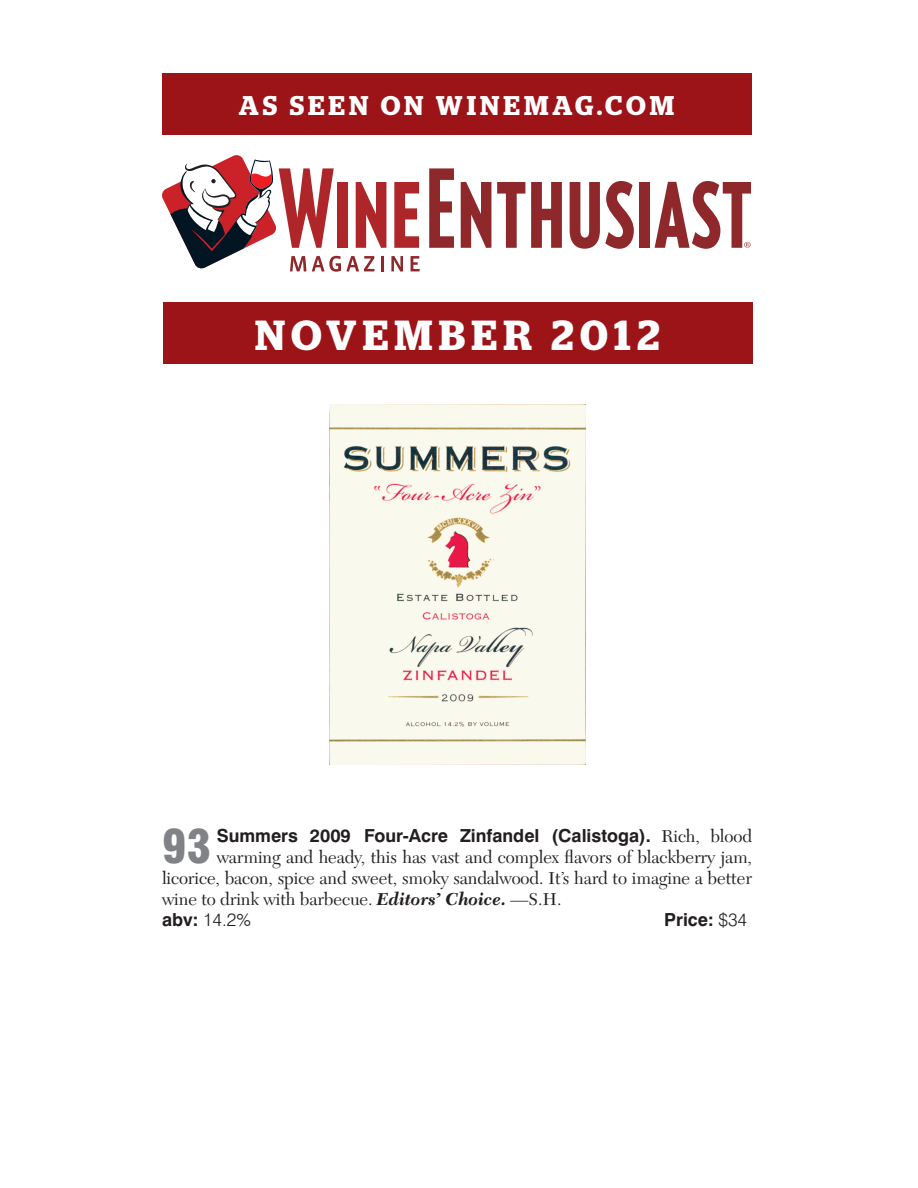
<style>
.page{position:relative;width:918px;height:1188px;background:#fff}
.page>*{position:absolute;margin:0;border:0;box-sizing:border-box;transform-origin:0 0}
.Wine{font:900 condensed 45.9px "Swiss 721 BT";color:#808285}
.t1{font:600 42px "Stag";letter-spacing:.15em;color:#fff}
.t2{font:600 27px "Stag";letter-spacing:.15em;color:#fff}
.Wine-2{font:18px "New Caledonia";letter-spacing:-.005em;color:#231f20}
.Wine-3{font:700 18px "Swiss 721 BT";color:#231f20}
.Retail{font:300 18px "Swiss 721 BT";color:#231f20}
.Retail-2{font:700 18px "Swiss 721 BT";color:#231f20}
.s1{font-family:"New Caledonia";font-weight:400}
.s2{font-weight:700;font-style:italic}
.s3{font-weight:700}
.s4{font-weight:300}
</style>
<div class="page">
<svg style="left:429px;top:168px;width:25px;height:80px"></svg>
<svg style="left:461px;top:182px;width:30px;height:66px"></svg>
<svg style="left:497px;top:182px;width:28px;height:66px"></svg>
<svg style="left:531px;top:182px;width:31px;height:66px"></svg>
<svg style="left:570px;top:181px;width:64px;height:68px"></svg>
<div style="left:639px;top:182px;width:11px;height:66px;background:#8f282b"></div>
<svg style="left:655px;top:181px;width:96px;height:68px"></svg>
<svg style="left:162px;top:155px;width:258px;height:117px"></svg>
<div style="left:162px;top:74px;width:589px;height:61px;background:#9c1418"></div>
<div style="left:163px;top:302px;width:589px;height:61px;background:#9c1418"></div>
<img style="left:330px;top:405px;width:255px;height:360px">
<h3 class="t2" style="left:233px;top:90px;width:448px">AS SEEN IN NOVEMBER 2012</h3>
<h3 class="t2" style="left:239px;top:90px;width:437px">AS SEEN ON WINEMAG.COM</h3>
<h2 class="t1" style="left:255px;top:310px;width:406px">NOVEMBER 2012</h2>
<h2 class="t1" style="left:277px;top:310px;width:362px">BUYING GUIDE</h2>
<p class="Wine" style="left:162px;top:819px;width:51px">93</p>
<p class="Wine-3" style="left:217px;top:824px;width:537px">Summers 2009 Four-Acre Zinfandel (Calistoga). <span class="s1">Rich, blood</span></p>
<p class="Wine-2" style="left:217px;top:846px;width:537px">warming and heady, this has vast and complex flavors of blackberry jam,</p>
<p class="Wine-2" style="left:162px;top:867px;width:592px">licorice, bacon, spice and sweet, smoky sandalwood. It’s hard to imagine a better</p>
<p class="Wine-2" style="left:162px;top:888px;width:401px">wine to drink with barbecue. <span class="s2">Editors’ Choice.</span> —S.H.</p>
<p class="Retail" style="left:162px;top:908px;width:91px"><span class="s3">abv:</span> 14.2%</p>
<p class="Retail-2" style="left:664px;top:908px;width:85px">Price: <span class="s4">$34</span></p>
</div>
